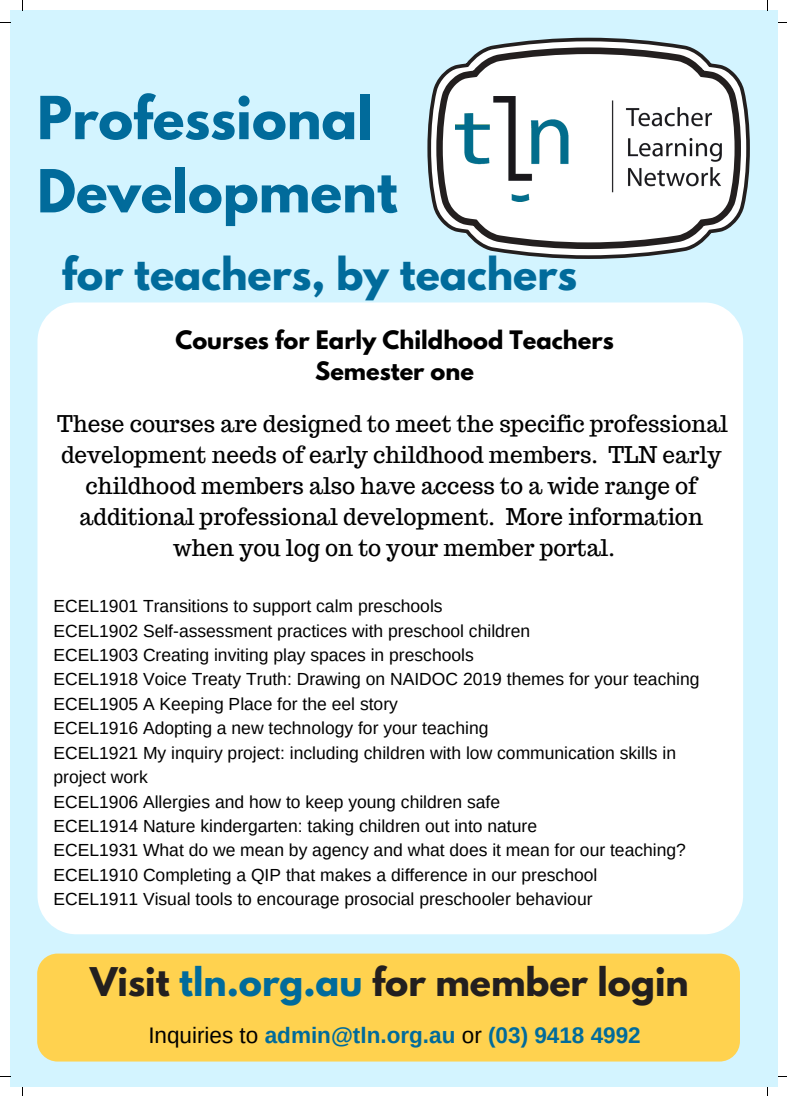
<style>
.page{position:relative;width:787px;height:1096px;background:#fff}
.page>*{position:absolute;margin:0;border:0;box-sizing:border-box;transform-origin:0 0}
.t1{font:700 52.5px/73.1px "League Spartan";color:#016b9b}
.t2{font:700 40px "League Spartan";color:#016b9b}
.t3{font:700 35px "League Spartan";color:#231f1f}
.t4{font:22.5px/31px "Trocchi";color:#000;text-align:center}
.t5{font:700 22.5px/31px "League Spartan";color:#000;text-align:center}
.t6{font:700 22.5px "Arimo";color:#016b9b}
.t7{font:17.5px/24.4px "Arimo";color:#000}
.s1{color:#016b9b}
.s2{font-weight:400;color:#000}
</style>
<div class="page">
<div style="left:10px;top:10px;width:768px;height:1076px;background:#d3f4ff"></div>
<svg style="left:427px;top:38px;width:323px;height:221px"></svg>
<svg style="left:436px;top:47px;width:305px;height:202px;background:#d0d3d4"></svg>
<img style="left:456px;top:96px;width:265px;height:105px">
<div style="left:37px;top:953px;width:703px;height:108px;background:#ffd24f;border-radius:20px"></div>
<div style="left:37px;top:302px;width:706px;height:632px;background:#fff;border-radius:39px"></div>
<h1 class="t1" style="left:37px;top:88px;width:362px">Professional<br>Development</h1>
<h2 class="t2" style="left:62px;top:253px;width:517px">for teachers, by teachers</h2>
<p class="t5" style="left:175px;top:327px;width:440px">Courses for Early Childhood Teachers<br>Semester one</p>
<p class="t4" style="left:57px;top:408px;width:672px">These courses are designed to meet the specific professional development needs of early childhood members. TLN early childhood members also have access to a wide range of additional professional development. More information when you log on to your member portal.</p>
<p class="t7" style="left:53px;top:594px;width:648px">ECEL1901 Transitions to support calm preschools<br>ECEL1902 Self-assessment practices with preschool children<br>ECEL1903 Creating inviting play spaces in preschools<br>ECEL1918 Voice Treaty Truth: Drawing on NAIDOC 2019 themes for your teaching ECEL1905 A Keeping Place for the eel story<br>ECEL1916 Adopting a new technology for your teaching<br>ECEL1921 My inquiry project: including children with low communication skills in project work<br>ECEL1906 Allergies and how to keep young children safe<br>ECEL1914 Nature kindergarten: taking children out into nature<br>ECEL1931 What do we mean by agency and what does it mean for our teaching?<br>ECEL1910 Completing a QIP that makes a difference in our preschool<br>ECEL1911 Visual tools to encourage prosocial preschooler behaviour</p>
<h3 class="t3" style="left:90px;top:964px;width:600px">Visit <span class="s1">tln.org.au</span> for member login</h3>
<p class="t6" style="left:148px;top:1022px;width:494px"><span class="s2">Inquiries to</span> admin@tln.org.au <span class="s2">or</span> (03) 9418 4992</p>
</div>
